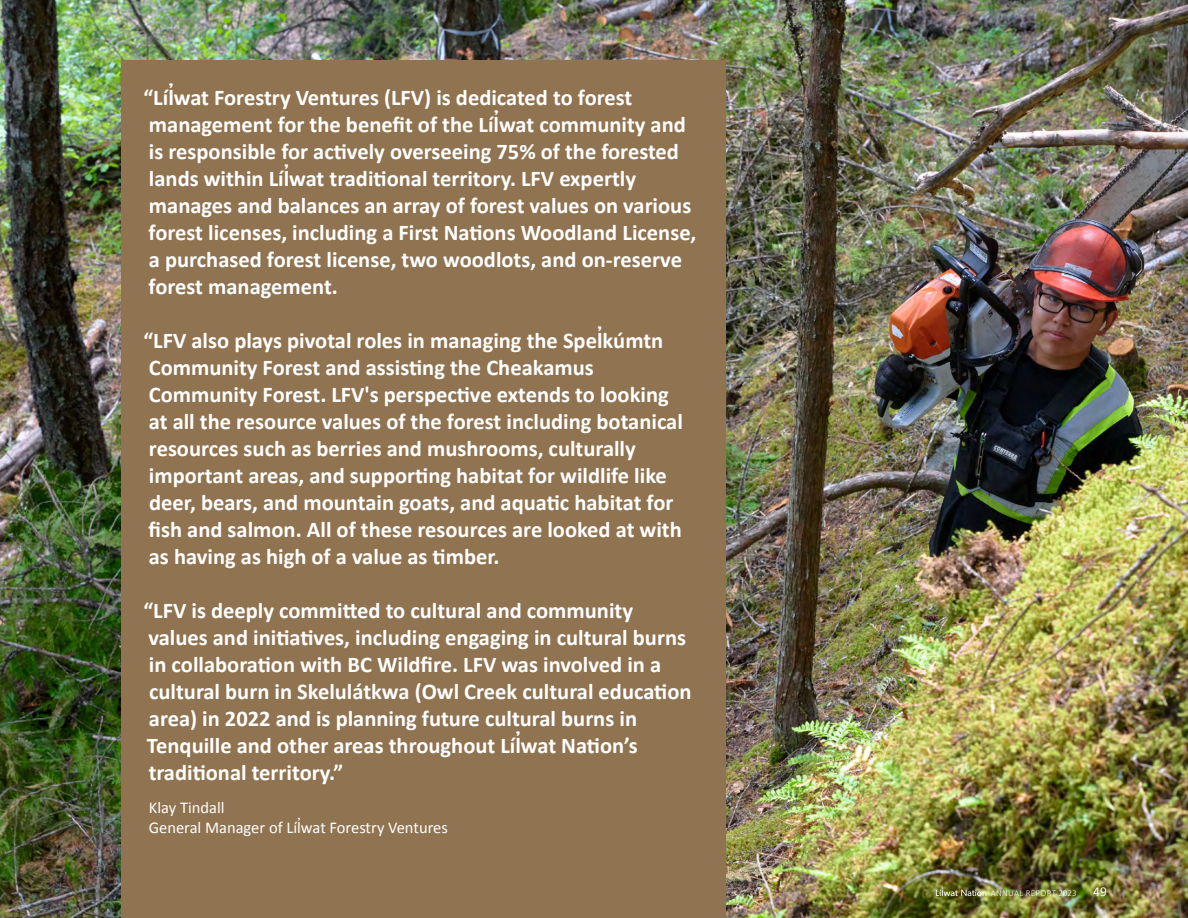
<style>
.page{position:relative;width:1188px;height:918px;background:#fff}
.page>*{position:absolute;margin:0;border:0;box-sizing:border-box;transform-origin:0 0}
.t1{font:700 22.5px/27px "Calibri";color:#fff}
.t2{font:16.5px/19.8px "Calibri";color:#fff}
.t3{font:300 9px "Calibri";letter-spacing:.04em;color:#fff}
.s1{font-weight:400;font-size:13.5px}
</style>
<div class="page">
<img style="left:0;top:0;width:1188px;height:918px">
<svg style="left:936px;top:887px;width:50px;height:9px"></svg>
<div style="left:122px;top:61px;width:604px;height:857px;background:#907350"></div>
<p class="t1" style="left:149px;top:82px;width:538px;line-height:28.3px;text-indent:27px">̓<br>management for the benefit of the Lílwat community and</p>
<p class="t1" style="left:144px;top:84px;width:490px">“Lílwat Forestry Ventures (LFV) is dedicated to forest</p>
<p class="t1" style="left:149px;top:109px;width:532px;line-height:27.6px;text-indent:352px">̓<br>is responsible for actively overseeing 75% of the forested lands within Lílwat traditional territory. LFV expertly</p>
<p class="t1" style="left:149px;top:163px;width:549px;text-indent:143px">̓<br>manages and balances an array of forest values on various forest licenses, including a First Nations Woodland License, a purchased forest license, two woodlots, and on-reserve forest management.</p>
<p class="t1" style="left:144px;top:327px;width:521px">“LFV also plays pivotal roles in managing the Spelkúmtn</p>
<p class="t1" style="left:605px;top:325px;width:9px">̓</p>
<p class="t1" style="left:149px;top:354px;width:536px">Community Forest and assisting the Cheakamus Community Forest. LFV's perspective extends to looking at all the resource values of the forest including botanical resources such as berries and mushrooms, culturally important areas, and supporting habitat for wildlife like deer, bears, and mountain goats, and aquatic habitat for fish and salmon. All of these resources are looked at with as having as high of a value as timber.</p>
<p class="t1" style="left:144px;top:597px;width:550px">“LFV is deeply committed to cultural and community values and initiatives, including engaging in cultural burns in collaboration with BC Wildfire. LFV was involved in a cultural burn in Skelulátkwa (Owl Creek cultural education area) in 2022 and is planning future cultural burns in Tenquille and other areas throughout Lílwat Nation’s</p>
<p class="t1" style="left:523px;top:730px;width:9px">̓</p>
<p class="t1" style="left:149px;top:759px;width:196px">traditional territory.”</p>
<p class="t2" style="left:149px;top:798px;width:301px">Klay Tindall<br>General Manager of Lílwat Forestry Ventures</p>
<p class="t2" style="left:303px;top:817px;width:7px">̓</p>
<p class="t3" style="left:991px;top:887px;width:118px">ANNUAL REPORT 2023 <span class="s1">49</span></p>
</div>
